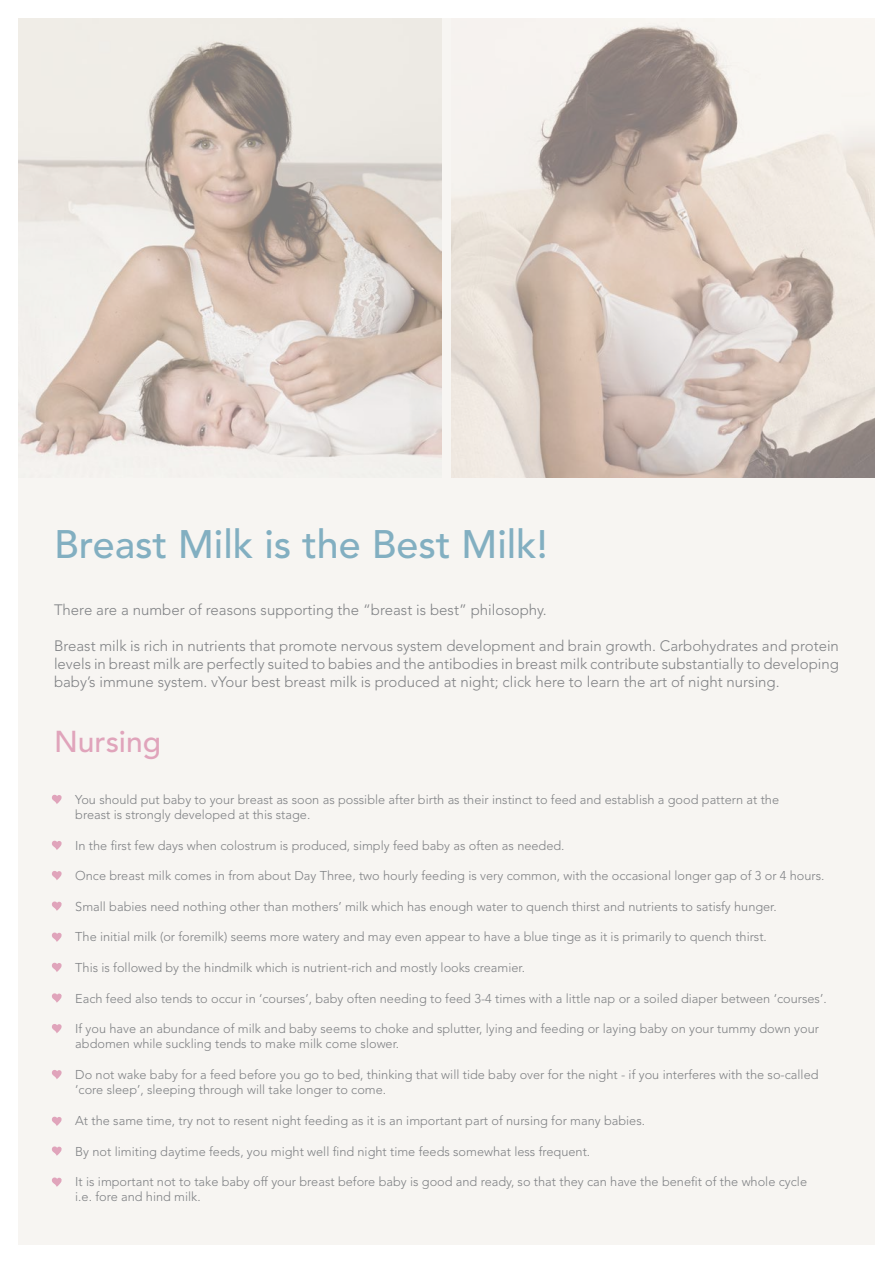
<style>
.page{position:relative;width:893px;height:1263px;background:#fff}
.page>*{position:absolute;margin:0;border:0;box-sizing:border-box;transform-origin:0 0}
.t1{font:500 39.45px "Avenir";color:#82afc1}
.t2{font:500 30px "Avenir";color:#e0a4bb}
.t3{font:300 15px/18px "Avenir";color:#808285;text-align:justify}
.t4{font:300 12.75px/15.3px "Avenir";color:#808285}
.s1{color:#e0a4bb}
</style>
<div class="page">
<div style="left:18px;top:488px;width:856px;height:757px;background:#f7f5f2"></div>
<svg style="left:18px;top:18px;width:856px;height:470px;background:#dbd1ca"></svg>
<svg style="left:52px;top:794px;width:11px;height:10px"></svg>
<svg style="left:52px;top:840px;width:11px;height:10px"></svg>
<svg style="left:52px;top:932px;width:11px;height:10px"></svg>
<svg style="left:52px;top:871px;width:11px;height:9px"></svg>
<svg style="left:52px;top:962px;width:11px;height:10px"></svg>
<svg style="left:52px;top:901px;width:11px;height:10px"></svg>
<svg style="left:52px;top:993px;width:11px;height:10px"></svg>
<svg style="left:52px;top:1024px;width:11px;height:9px"></svg>
<svg style="left:52px;top:1070px;width:11px;height:9px"></svg>
<svg style="left:52px;top:1116px;width:11px;height:10px"></svg>
<svg style="left:52px;top:1146px;width:11px;height:10px"></svg>
<svg style="left:52px;top:1177px;width:11px;height:10px"></svg>
<h1 class="t1" style="left:54px;top:522px;width:495px">Breast Milk is the Best Milk!</h1>
<p class="t3" style="left:54px;top:600px;width:494px">There are a number of reasons supporting the “breast is best” philosophy.</p>
<p class="t3" style="left:54px;top:636px;width:786px">Breast milk is rich in nutrients that promote nervous system development and brain growth. Carbohydrates and protein levels in breast milk are perfectly suited to babies and the antibodies in breast milk contribute substantially to developing baby’s immune system. vYour best breast milk is produced at night; click here to learn the art of night nursing.</p>
<h2 class="t2" style="left:54px;top:724px;width:109px">Nursing</h2>
<p class="t4" style="left:75px;top:791px;width:705px;text-indent:-21px"><span class="s1">•</span> You should put baby to your breast as soon as possible after birth as their instinct to feed and establish a good pattern at the breast is strongly developed at this stage.</p>
<p class="t4" style="left:54px;top:837px;width:512px"><span class="s1">•</span> In the first few days when colostrum is produced, simply feed baby as often as needed.</p>
<p class="t4" style="left:54px;top:868px;width:772px"><span class="s1">•</span> Once breast milk comes in from about Day Three, two hourly feeding is very common, with the occasional longer gap of 3 or 4 hours.</p>
<p class="t4" style="left:54px;top:899px;width:724px"><span class="s1">•</span> Small babies need nothing other than mothers’ milk which has enough water to quench thirst and nutrients to satisfy hunger.</p>
<p class="t4" style="left:54px;top:929px;width:714px"><span class="s1">•</span> The initial milk (or foremilk) seems more watery and may even appear to have a blue tinge as it is primarily to quench thirst.</p>
<p class="t4" style="left:54px;top:960px;width:472px"><span class="s1">•</span> This is followed by the hindmilk which is nutrient-rich and mostly looks creamier.</p>
<p class="t4" style="left:54px;top:990px;width:774px"><span class="s1">•</span> Each feed also tends to occur in ‘courses’, baby often needing to feed 3-4 times with a little nap or a soiled diaper between ‘courses’.</p>
<p class="t4" style="left:75px;top:1021px;width:745px;text-indent:-21px"><span class="s1">•</span> If you have an abundance of milk and baby seems to choke and splutter, lying and feeding or laying baby on your tummy down your abdomen while suckling tends to make milk come slower.</p>
<p class="t4" style="left:75px;top:1067px;width:745px;text-indent:-21px"><span class="s1">•</span> Do not wake baby for a feed before you go to bed, thinking that will tide baby over for the night - if you interferes with the so-called ‘core sleep’, sleeping through will take longer to come.</p>
<p class="t4" style="left:54px;top:1113px;width:593px"><span class="s1">•</span> At the same time, try not to resent night feeding as it is an important part of nursing for many babies.</p>
<p class="t4" style="left:54px;top:1143px;width:538px"><span class="s1">•</span> By not limiting daytime feeds, you might well find night time feeds somewhat less frequent.</p>
<p class="t4" style="left:75px;top:1174px;width:733px;text-indent:-21px"><span class="s1">•</span> It is important not to take baby off your breast before baby is good and ready, so that they can have the benefit of the whole cycle i.e. fore and hind milk.</p>
</div>
